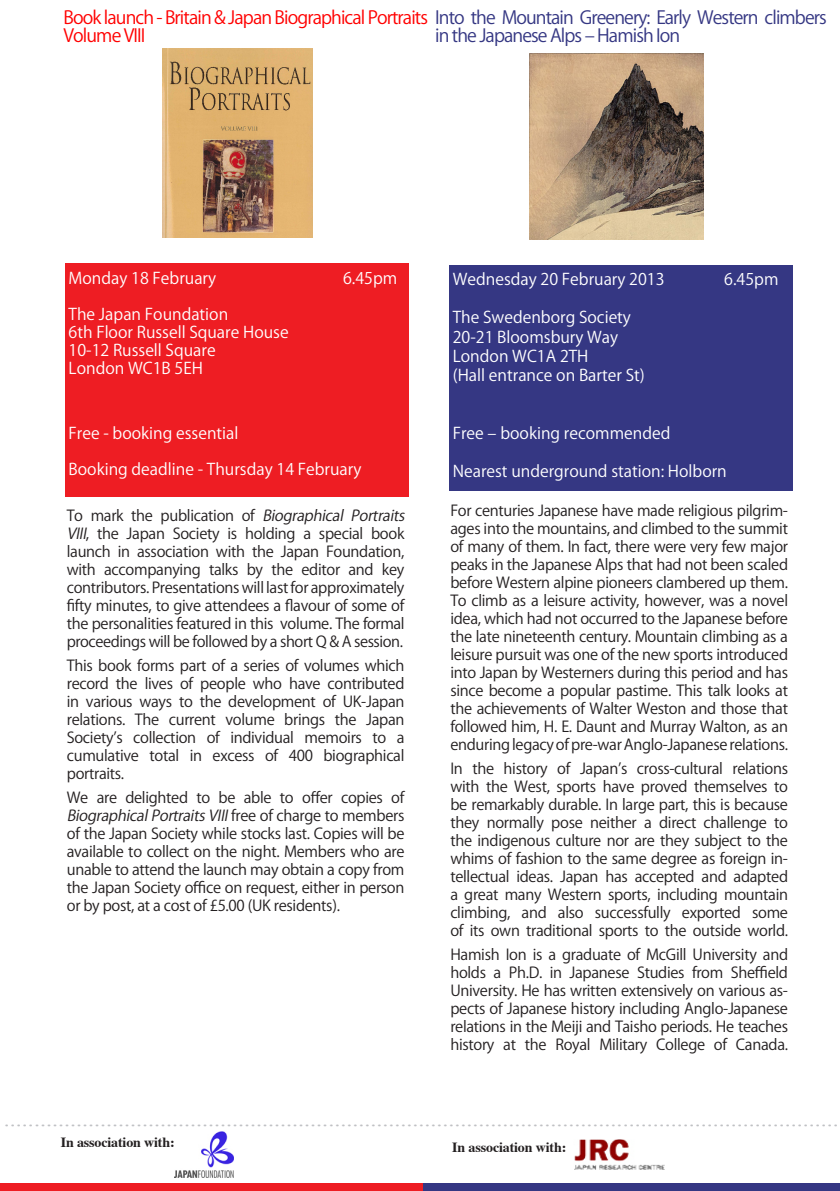
<style>
.page{position:relative;width:840px;height:1191px;background:#fff}
.page>*{position:absolute;margin:0;border:0;box-sizing:border-box;transform-origin:0 0}
.t1{font:24px "Times New Roman";color:#c0c1c4}
.t2{font:18px/18px "Koz Go Pr 6 N";letter-spacing:-.05em;color:#f00}
.t3{font:18px "Koz Go Pr 6 N";letter-spacing:-.05em;color:#353783}
.t4{font:16px "Koz Go Pr 6 N";color:#fff}
.t5{font:15px/18px "Koz Go Pr 6 N";letter-spacing:-.02em;color:#231f20;text-align:justify}
.t6{font:700 14px "Times";letter-spacing:-.01em;color:#231f20}
.s1{color:#353783}
.s2{font-style:italic}
</style>
<div class="page">
<div style="left:1px;top:1183px;width:838px;height:8px;background:#353783"></div>
<div style="left:65px;top:263px;width:343px;height:233px;background:#ee1d23"></div>
<div style="left:0;top:1183px;width:422px;height:8px;background:#ee1d23"></div>
<img style="left:162px;top:48px;width:150px;height:189px">
<img style="left:174px;top:1131px;width:59px;height:46px">
<div style="left:449px;top:265px;width:343px;height:225px;background:#353783"></div>
<img style="left:529px;top:54px;width:174px;height:186px">
<img style="left:574px;top:1140px;width:90px;height:29px">
<p class="t2" style="left:64px;top:9px;width:764px">Book launch - Britain &amp; Japan Biographical Portraits <span class="s1">Into the Mountain Greenery: Early Western climbers<br></span>Volume VIII</p>
<p class="t3" style="left:435px;top:26px;width:246px">in the Japanese Alps – Hamish Ion</p>
<p class="t4" style="left:69px;top:269px;width:149px">Monday 18 February</p>
<p class="t4" style="left:343px;top:269px;width:56px">6.45pm</p>
<p class="t4" style="left:69px;top:305px;width:161px">The Japan Foundation</p>
<p class="t4" style="left:69px;top:323px;width:221px">6th Floor Russell Square House</p>
<p class="t4" style="left:69px;top:341px;width:148px">10-12 Russell Square</p>
<p class="t4" style="left:69px;top:359px;width:136px">London WC1B 5EH</p>
<p class="t4" style="left:69px;top:424px;width:171px">Free - booking essential</p>
<p class="t4" style="left:69px;top:460px;width:294px">Booking deadline - Thursday 14 February</p>
<p class="t5" style="left:67px;top:507px;width:343px;text-align:left">To m a r k t h e p u b l i ca t i o n of <span class="s2">Biographical Portraits VIII</span>, the Japan Society is holding a special book launch in association with the Japan Foundation, with accompanying talks by the editor and key contributors. Presentations will last for approximately fifty minutes, to give attendees a flavour of some of the personalities featured in this volume. The formal proceedings will be followed by a short Q &amp; A session.</p>
<p class="t5" style="left:67px;top:657px;width:339px">This book forms part of a series of volumes which record the lives of people who have contributed in various ways to the development of UK-Japan relations. The current volume brings the Japan Society’s collection of individual memoirs to a cumulative total in excess of 400 biographical portraits.</p>
<p class="t5" style="left:67px;top:788px;width:339px">We are delighted to be able to offer copies of <span class="s2">BiographicalPortraitsVIII</span>fre e of c h a rg e t o m e m b e rs of the Japan Society while stocks last. Copies will be available to collect on the night. Members who are unable to attend the launch may obtain a copy from the Japan Society office on request, either in person or by post, at a cost of £5.00 (UK residents).</p>
<p class="t4" style="left:452px;top:270px;width:213px">Wednesday 20 February 2013</p>
<p class="t4" style="left:723px;top:270px;width:56px">6.45pm</p>
<p class="t4" style="left:452px;top:308px;width:180px">The Swedenborg Society</p>
<p class="t4" style="left:452px;top:328px;width:167px">20-21 Bloomsbury Way</p>
<p class="t4" style="left:452px;top:347px;width:137px">London WC1A 2TH</p>
<p class="t4" style="left:452px;top:366px;width:193px">(Hall entrance on Barter St)</p>
<p class="t4" style="left:452px;top:424px;width:219px">Free – booking recommended</p>
<p class="t4" style="left:452px;top:462px;width:275px">Nearest underground station: Holborn</p>
<p class="t5" style="left:450px;top:502px;width:339px">For centuries Japanese have made religious pilgrim&shy;ages into the mountains, and climbed to the summit of many of them. In fact, there were very few major peaks in the Japanese Alps that had not been scaled before Western alpine pioneers clambered up them.<br>To climb as a leisure activity, however, was a novel idea, which had not occurred to the Japanese before the late nineteenth century. Mountain climbing as a leisure pursuit was one of the new sports introduced into Japan by Westerners during this period and has since become a popular pastime. This talk looks at the achievements of Walter Weston and those that followed him, H. E. Daunt and Murray Walton, as an enduring legacy of pre-war Anglo-Japanese relations.</p>
<p class="t5" style="left:450px;top:759px;width:339px">In the history of Japan’s cross-cultural relations with the West, sports have proved themselves to be remarkably durable. In large part, this is because they normally pose neither a direct challenge to the indigenous culture nor are they subject to the whims of fashion to the same degree as foreign in&shy;tellectual ideas. Japan has accepted and adapted a great many Western sports, including mountain climbing, and also successfully exported some of its own traditional sports to the outside world.</p>
<p class="t5" style="left:450px;top:945px;width:339px">Hamish Ion is a graduate of McGill University and holds a Ph.D. in Japanese Studies from Sheffield University. He has written extensively on various as&shy;pects of Japanese history including Anglo-Japanese relations in the Meiji and Taisho periods. He teaches history at the Royal Military College of Canada.</p>
<p class="t1" style="left:4px;top:1101px;width:835px">...........................................................................................................................................</p>
<p class="t6" style="left:61px;top:1128px;width:116px">In association with:</p>
<p class="t6" style="left:452px;top:1134px;width:116px">In association with:</p>
</div>
